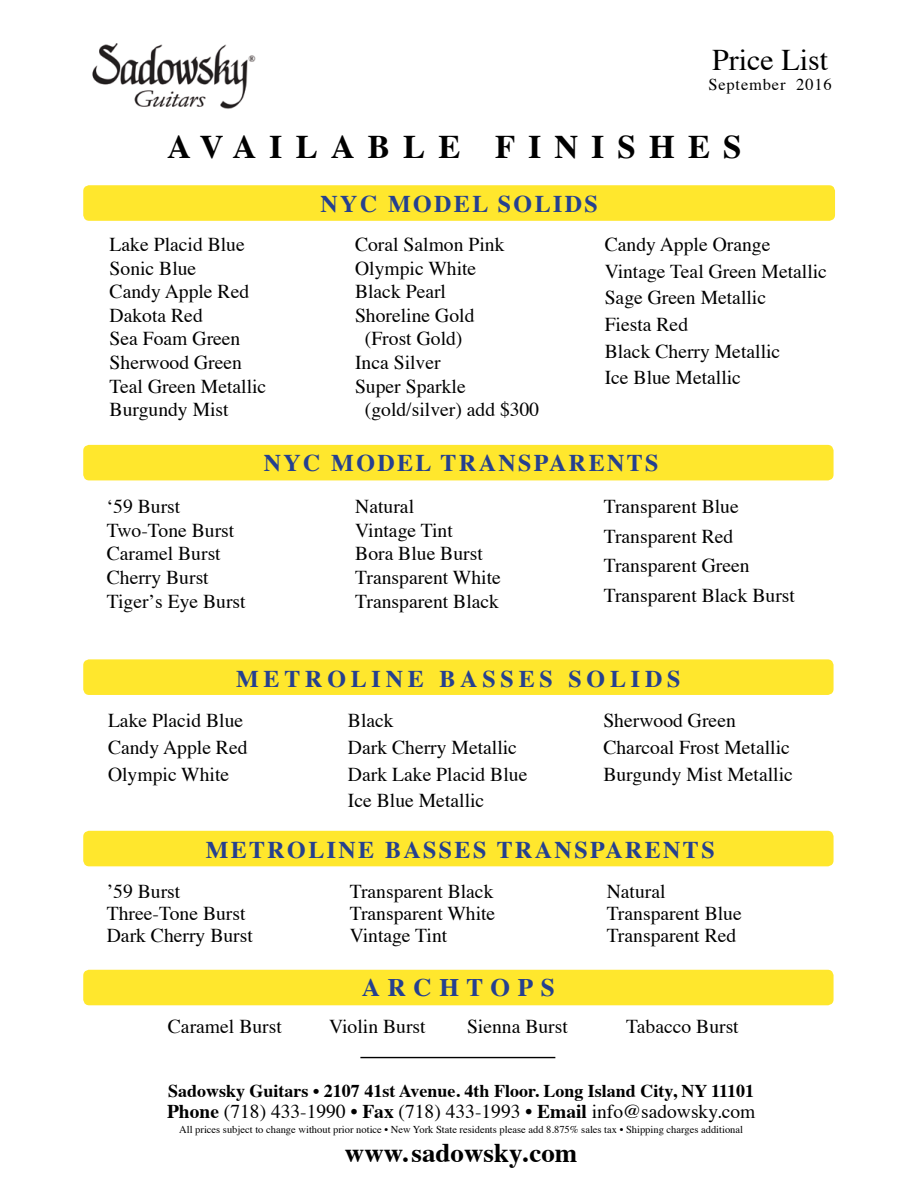
<style>
.page{position:relative;width:918px;height:1188px;background:#fff}
.page>*{position:absolute;margin:0;border:0;box-sizing:border-box;transform-origin:0 0}
.t1{font:700 33px "Times";letter-spacing:.4em;color:#000}
.t2{font:30px "Times";color:#000}
.t3{font:700 27px "Times";color:#000}
.t4{font:700 25.2px "Times";letter-spacing:.3em;color:#25408f}
.t5{font:700 24px "Times";letter-spacing:.1em;color:#25408f}
.t6{font:700 24px "Times";letter-spacing:.2em;color:#25408f}
.t7{font:19.65px/23.5px "Times";color:#000}
.t8{font:19.5px "Times";color:#000}
.t9{font:700 18px "Times";color:#000}
.t10{font:16.5px "Times";letter-spacing:.05em;color:#000}
.t11{font:10.5px "Times";color:#000}
.s1{font-weight:700}
</style>
<div class="page">
<div style="left:83px;top:445px;width:751px;height:35px;background:#ffe72d;border-radius:6px"></div>
<div style="left:83px;top:659px;width:751px;height:36px;background:#ffe72d;border-radius:6px"></div>
<div style="left:83px;top:970px;width:751px;height:35px;background:#ffe72d;border-radius:6px"></div>
<div style="left:83px;top:831px;width:751px;height:35px;background:#ffe72d;border-radius:6px"></div>
<div style="left:83px;top:185px;width:752px;height:36px;background:#ffe72d;border-radius:6px"></div>
<hr style="left:360px;top:1057px;width:195px;height:1px;background:#000">
<img style="left:92px;top:44px;width:164px;height:65px">
<h2 class="t2" style="left:712px;top:48px;width:117px">Price List</h2>
<p class="t10" style="left:708px;top:77px;width:125px">September 2016</p>
<h1 class="t1" style="left:167px;top:134px;width:576px">AVAILABLE FINISHES</h1>
<p class="t5" style="left:321px;top:194px;width:279px">NYC MODEL SOLIDS</p>
<p class="t7" style="left:110px;top:235px;width:158px">Lake Placid Blue<br>Sonic Blue<br>Candy Apple Red<br>Dakota Red<br>Sea Foam Green<br>Sherwood Green<br>Teal Green Metallic<br>Burgundy Mist</p>
<p class="t7" style="left:355px;top:235px;width:151px">Coral Salmon Pink</p>
<p class="t7" style="left:355px;top:258px;width:123px">Olympic White</p>
<p class="t7" style="left:355px;top:282px;width:93px">Black Pearl</p>
<p class="t7" style="left:355px;top:305px;width:121px">Shoreline Gold</p>
<p class="t7" style="left:365px;top:329px;width:99px">(Frost Gold)</p>
<p class="t7" style="left:355px;top:352px;width:87px">Inca Silver</p>
<p class="t7" style="left:355px;top:376px;width:112px">Super Sparkle</p>
<p class="t7" style="left:365px;top:399px;width:176px">(gold/silver) add $300</p>
<p class="t7" style="left:605px;top:233px;width:224px;line-height:26.7px">Candy Apple Orange<br>Vintage Teal Green Metallic<br>Sage Green Metallic<br>Fiesta Red<br>Black Cherry Metallic<br>Ice Blue Metallic</p>
<p class="t5" style="left:264px;top:453px;width:396px">NYC MODEL TRANSPARENTS</p>
<p class="t7" style="left:107px;top:497px;width:140px">ʻ59 Burst<br>Two-Tone Burst<br>Caramel Burst<br>Cherry Burst<br>Tigerʼs Eye Burst</p>
<p class="t7" style="left:355px;top:497px;width:147px">Natural<br>Vintage Tint<br>Bora Blue Burst<br>Transparent White<br>Transparent Black</p>
<p class="t7" style="left:604px;top:494px;width:193px;line-height:29.4px">Transparent Blue<br>Transparent Red<br>Transparent Green<br>Transparent Black Burst</p>
<p class="t6" style="left:236px;top:669px;width:446px">METROLINE BASSES SOLIDS</p>
<p class="t7" style="left:108px;top:709px;width:141px;line-height:26.7px">Lake Placid Blue<br>Candy Apple Red<br>Olympic White</p>
<p class="t7" style="left:348px;top:709px;width:181px;line-height:26.7px">Black<br>Dark Cherry Metallic<br>Dark Lake Placid Blue<br>Ice Blue Metallic</p>
<p class="t7" style="left:603px;top:709px;width:191px;line-height:26.7px">Sherwood Green<br>Charcoal Frost Metallic<br>Burgundy Mist Metallic</p>
<p class="t5" style="left:206px;top:840px;width:511px">METROLINE BASSES TRANSPARENTS</p>
<p class="t7" style="left:107px;top:881px;width:148px;line-height:22.5px">’59 Burst<br>Three-Tone Burst<br>Dark Cherry Burst</p>
<p class="t7" style="left:350px;top:881px;width:147px;line-height:22.5px;text-align:justify">Transparent Black Transparent White Vintage Tint</p>
<p class="t7" style="left:607px;top:881px;width:137px;line-height:22.5px">Natural<br>Transparent Blue<br>Transparent Red</p>
<p class="t4" style="left:362px;top:977px;width:194px">ARCHTOPS</p>
<p class="t7" style="left:168px;top:1016px;width:115px">Caramel Burst</p>
<p class="t7" style="left:329px;top:1016px;width:98px">Violin Burst</p>
<p class="t7" style="left:467px;top:1016px;width:102px">Sienna Burst</p>
<p class="t7" style="left:626px;top:1016px;width:114px">Tabacco Burst</p>
<p class="t9" style="left:168px;top:1084px;width:588px">Sadowsky Guitars • 2107 41st Avenue. 4th Floor. Long Island City, NY 11101</p>
<p class="t8" style="left:167px;top:1104px;width:590px"><span class="s1">Phone</span> (718) 433-1990 • <span class="s1">Fax</span> (718) 433-1993 • <span class="s1">Email</span> info@sadowsky.com</p>
<p class="t11" style="left:179px;top:1126px;width:565px">All prices subject to change without prior notice • New York State residents please add 8.875% sales tax • Shipping charges additional</p>
<h3 class="t3" style="left:345px;top:1142px;width:234px">www. sadowsky.com</h3>
</div>
